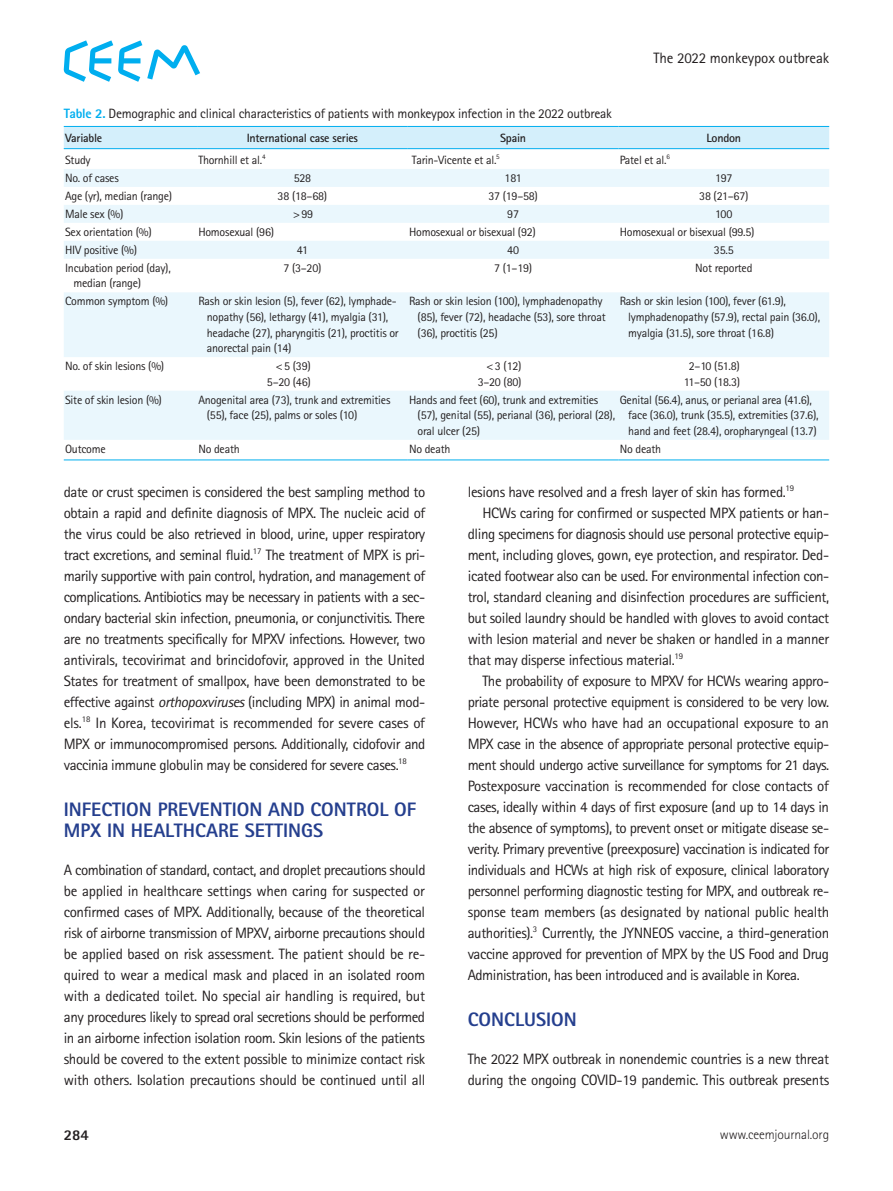
<style>
.page{position:relative;width:893px;height:1191px;background:#fff}
.page>*{position:absolute;margin:0;border:0;box-sizing:border-box;transform-origin:0 0}
.본문대제목{font:800 19.5px/21px "Rotis Sans Serif Std";color:#253f8e}
.본문{font:15px/21px "Rotis Sans Serif Std";letter-spacing:-.025em;color:#231f20;text-align:justify}
.t1{font:800 15px "Rotis Sans Serif Std";color:#231f20}
.표제목그림캡션{font:13.5px "Rotis Sans Serif Std";letter-spacing:-.02em;color:#231f20}
.t2{font:300 13.5px "Rotis Sans Serif Std";letter-spacing:-.01em;color:#231f20}
.표본문{font:12px/15.6px "Rotis Sans Serif Std";letter-spacing:-.02em;color:#231f20}
.표머리{font:700 12px "Rotis Sans Serif Std";letter-spacing:-.02em;color:#231f20}
.s1{font-weight:800;color:#00aeef}
.s2{font-style:italic}
</style>
<div class="page">
<svg style="left:64px;top:40px;width:136px;height:42px"></svg>
<div style="left:64px;top:127px;width:765px;height:21px;background:#d4effb"></div>
<svg style="left:64px;top:169px;width:765px;height:271px;fill:#eaf7fd"></svg>
<hr style="left:64px;top:126px;width:133px;height:1px;background:#00aeef">
<hr style="left:197px;top:126px;width:211px;height:1px;background:#00aeef">
<hr style="left:408px;top:126px;width:210px;height:1px;background:#00aeef">
<hr style="left:618px;top:126px;width:211px;height:1px;background:#00aeef">
<hr style="left:64px;top:148px;width:133px;height:1px;background:#00aeef">
<hr style="left:197px;top:148px;width:211px;height:1px;background:#00aeef">
<hr style="left:408px;top:148px;width:210px;height:1px;background:#00aeef">
<hr style="left:618px;top:148px;width:211px;height:1px;background:#00aeef">
<hr style="left:64px;top:460px;width:133px;height:1px;background:#00aeef">
<hr style="left:197px;top:460px;width:211px;height:1px;background:#00aeef">
<hr style="left:408px;top:460px;width:210px;height:1px;background:#00aeef">
<hr style="left:618px;top:460px;width:211px;height:1px;background:#00aeef">
<p class="본문" style="left:653px;top:47px;width:177px">The 2022 monkeypox outbreak</p>
<p class="표제목그림캡션" style="left:64px;top:105px;width:549px"><span class="s1">Table 2.</span> Demographic and clinical characteristics of patients with monkeypox infection in the 2022 outbreak</p>
<p class="표머리" style="left:65px;top:130px;width:39px">Variable</p>
<p class="표머리" style="left:247px;top:130px;width:113px">International case series</p>
<p class="표머리" style="left:500px;top:130px;width:27px">Spain</p>
<p class="표머리" style="left:706px;top:130px;width:36px">London</p>
<p class="표본문" style="left:65px;top:152px;width:27px">Study</p>
<p class="표본문" style="left:198px;top:152px;width:69px">Thornhill et al.<sup>4</sup></p>
<p class="표본문" style="left:412px;top:152px;width:89px">Tarin-Vicente et al.<sup>5</sup></p>
<p class="표본문" style="left:620px;top:152px;width:52px">Patel et al.<sup>6</sup></p>
<p class="표본문" style="left:65px;top:170px;width:55px">No. of cases</p>
<p class="표본문" style="left:294px;top:170px;width:19px">528</p>
<p class="표본문" style="left:505px;top:170px;width:19px">181</p>
<p class="표본문" style="left:715px;top:170px;width:19px">197</p>
<p class="표본문" style="left:65px;top:188px;width:109px">Age (yr), median (range)</p>
<p class="표본문" style="left:278px;top:188px;width:51px">38 (18–68)</p>
<p class="표본문" style="left:488px;top:188px;width:51px">37 (19–58)</p>
<p class="표본문" style="left:699px;top:188px;width:51px">38 (21–67)</p>
<p class="표본문" style="left:65px;top:206px;width:60px">Male sex (%)</p>
<p class="표본문" style="left:293px;top:206px;width:22px">&gt;99</p>
<p class="표본문" style="left:507px;top:206px;width:13px">97</p>
<p class="표본문" style="left:715px;top:206px;width:19px">100</p>
<p class="표본문" style="left:65px;top:224px;width:88px">Sex orientation (%)</p>
<p class="표본문" style="left:198px;top:224px;width:77px">Homosexual (96)</p>
<p class="표본문" style="left:409px;top:224px;width:128px">Homosexual or bisexual (92)</p>
<p class="표본문" style="left:620px;top:224px;width:136px">Homosexual or bisexual (99.5)</p>
<p class="표본문" style="left:65px;top:242px;width:73px">HIV positive (%)</p>
<p class="표본문" style="left:297px;top:242px;width:13px">41</p>
<p class="표본문" style="left:507px;top:242px;width:13px">40</p>
<p class="표본문" style="left:714px;top:242px;width:21px">35.5</p>
<p class="표본문" style="left:74px;top:260px;width:99px;text-indent:-9px">Incubation period (day), median (range)</p>
<p class="표본문" style="left:283px;top:260px;width:40px">7 (3–20)</p>
<p class="표본문" style="left:494px;top:260px;width:40px">7 (1–19)</p>
<p class="표본문" style="left:695px;top:260px;width:59px">Not reported</p>
<p class="표본문" style="left:65px;top:293px;width:105px">Common symptom (%)</p>
<p class="표본문" style="left:207px;top:293px;width:193px;text-indent:-9px">Rash or skin lesion (5), fever (62), lymphade&shy;nopathy (56), lethargy (41), myalgia (31), headache (27), pharyngitis (21), proctitis or anorectal pain (14)</p>
<p class="표본문" style="left:418px;top:293px;width:190px;text-indent:-9px">Rash or skin lesion (100), lymphadenopathy (85), fever (72), headache (53), sore throat (36), proctitis (25)</p>
<p class="표본문" style="left:628px;top:293px;width:193px;text-indent:-9px">Rash or skin lesion (100), fever (61.9), lymphadenopathy (57.9), rectal pain (36.0), myalgia (31.5), sore throat (16.8)</p>
<p class="표본문" style="left:65px;top:358px;width:101px">No. of skin lesions (%)</p>
<p class="표본문" style="left:276px;top:358px;width:36px">&lt;5 (39)</p>
<p class="표본문" style="left:267px;top:374px;width:45px">5–20 (46)</p>
<p class="표본문" style="left:487px;top:358px;width:36px">&lt;3 (12)</p>
<p class="표본문" style="left:478px;top:374px;width:45px">3–20 (80)</p>
<p class="표본문" style="left:689px;top:358px;width:52px">2–10 (51.8)</p>
<p class="표본문" style="left:684px;top:374px;width:58px">11–50 (18.3)</p>
<p class="표본문" style="left:65px;top:392px;width:98px">Site of skin lesion (%)</p>
<p class="표본문" style="left:207px;top:392px;width:185px;text-indent:-9px">Anogenital area (73), trunk and extremities (55), face (25), palms or soles (10)</p>
<p class="표본문" style="left:418px;top:392px;width:199px;text-indent:-9px">Hands and feet (60), trunk and extremities (57), genital (55), perianal (36), perioral (28), oral ulcer (25)</p>
<p class="표본문" style="left:628px;top:392px;width:192px;text-indent:-9px">Genital (56.4), anus, or perianal area (41.6), face (36.0), trunk (35.5), extremities (37.6), hand and feet (28.4), oropharyngeal (13.7)</p>
<p class="표본문" style="left:65px;top:441px;width:42px">Outcome</p>
<p class="표본문" style="left:198px;top:441px;width:43px">No death</p>
<p class="표본문" style="left:409px;top:441px;width:43px">No death</p>
<p class="표본문" style="left:620px;top:441px;width:43px">No death</p>
<p class="본문" style="left:64px;top:481px;width:363px">date or crust specimen is considered the best sampling method to obtain a rapid and definite diagnosis of MPX. The nucleic acid of the virus could be also retrieved in blood, urine, upper respiratory tract excretions, and seminal fluid.<sup>17</sup> The treatment of MPX is pri&shy;marily supportive with pain control, hydration, and management of complications. Antibiotics may be necessary in patients with a sec&shy;ondary bacterial skin infection, pneumonia, or conjunctivitis. There are no treatments specifically for MPXV infections. However, two antivirals, tecovirimat and brincidofovir, approved in the United States for treatment of smallpox, have been demonstrated to be effective against <span class="s2">orthopoxviruses</span> (including MPX) in animal mod&shy;els.<sup>18</sup> In Korea, tecovirimat is recommended for severe cases of MPX or immunocompromised persons. Additionally, cidofovir and vaccinia immune globulin may be considered for severe cases.<sup>18</sup></p>
<p class="본문대제목" style="left:64px;top:798px;width:354px">INFECTION PREVENTION AND CONTROL OF<br>MPX IN HEALTHCARE SETTINGS</p>
<p class="본문" style="left:64px;top:859px;width:363px">A combination of standard, contact, and droplet precautions should be applied in healthcare settings when caring for suspected or confirmed cases of MPX. Additionally, because of the theoretical risk of airborne transmission of MPXV, airborne precautions should be applied based on risk assessment. The patient should be re&shy;quired to wear a medical mask and placed in an isolated room with a dedicated toilet. No special air handling is required, but any procedures likely to spread oral secretions should be performed in an airborne infection isolation room. Skin lesions of the patients should be covered to the extent possible to minimize contact risk with others. Isolation precautions should be continued until all</p>
<p class="본문" style="left:468px;top:481px;width:328px">lesions have resolved and a fresh layer of skin has formed.<sup>19</sup></p>
<p class="본문" style="left:468px;top:502px;width:363px;text-indent:15px">HCWs caring for confirmed or suspected MPX patients or han&shy;dling specimens for diagnosis should use personal protective equip&shy;ment, including gloves, gown, eye protection, and respirator. Ded&shy;icated footwear also can be used. For environmental infection con&shy;trol, standard cleaning and disinfection procedures are sufficient, but soiled laundry should be handled with gloves to avoid contact with lesion material and never be shaken or handled in a manner that may disperse infectious material.<sup>19</sup></p>
<p class="본문" style="left:468px;top:670px;width:363px;text-indent:15px">The probability of exposure to MPXV for HCWs wearing appro&shy;priate personal protective equipment is considered to be very low.<br>However, HCWs who have had an occupational exposure to an MPX case in the absence of appropriate personal protective equip&shy;ment should undergo active surveillance for symptoms for 21 days.<br>Postexposure vaccination is recommended for close contacts of cases, ideally within 4 days of first exposure (and up to 14 days in the absence of symptoms), to prevent onset or mitigate disease se&shy;verity. Primary preventive (preexposure) vaccination is indicated for individuals and HCWs at high risk of exposure, clinical laboratory personnel performing diagnostic testing for MPX, and outbreak re&shy;sponse team members (as designated by national public health authorities).<sup>3</sup> Currently, the JYNNEOS vaccine, a third-generation vaccine approved for prevention of MPX by the US Food and Drug Administration, has been introduced and is available in Korea.</p>
<p class="본문대제목" style="left:468px;top:1008px;width:111px">CONCLUSION</p>
<p class="본문" style="left:468px;top:1048px;width:363px">The 2022 MPX outbreak in nonendemic countries is a new threat during the ongoing COVID-19 pandemic. This outbreak presents</p>
<p class="t1" style="left:64px;top:1125px;width:27px">284</p>
<p class="t2" style="left:720px;top:1126px;width:111px">www.ceemjournal.org</p>
</div>
